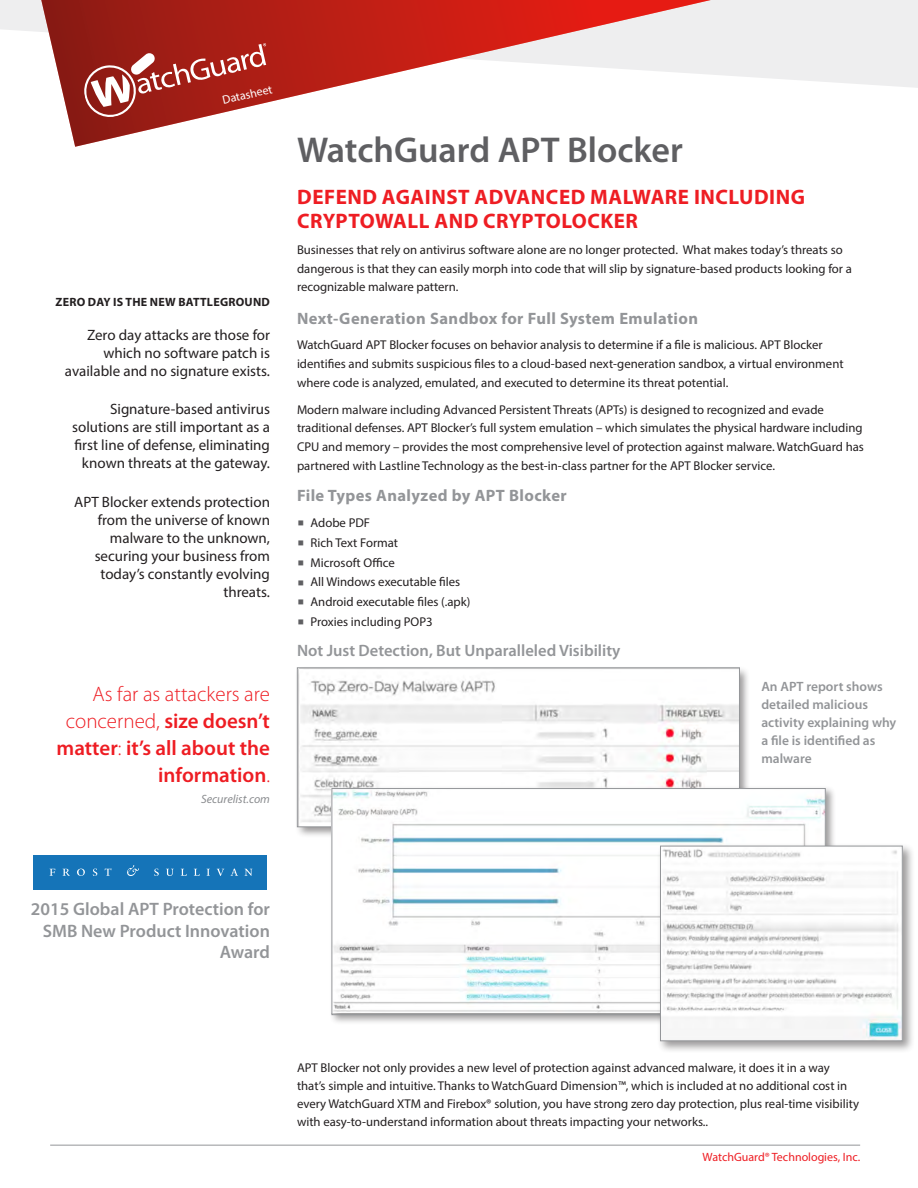
<style>
.page{position:relative;width:918px;height:1188px;background:#fff}
.page>*{position:absolute;margin:0;border:0;box-sizing:border-box;transform-origin:0 0}
.t1{font:600 36px "Myriad Pro";color:#5f5f62}
._2011_ds_-_sidebar_c{font:600 21px/27px "Myriad Pro";color:#ee1d23;text-align:right}
.subhead_red{font:700 21px/24px "Myriad Pro";letter-spacing:.025em;color:#ee1d23}
._2011_ds_-_Title{font:600 18px/21.6px "Myriad Pro";color:#939598;text-align:right}
.body_copy{font:700 16.5px "Myriad Pro";letter-spacing:.025em;color:#939598}
.sub-head-new{font:600 16.5px "Myriad Pro";color:#939598}
._2011_ds_-_body_copy{font:700 16.5px "Myriad Pro";letter-spacing:.025em;color:#939598}
.body_copy-2{font:15px/18px "Myriad Pro";color:#231f20;text-align:right}
.body_copy-3{font:600 13.5px/18px "Myriad Pro";color:#939598}
.body_copy-4{font:12.75px/18.8px "Myriad Pro";color:#231f20}
.t2{font:12px "Myriad Pro";color:#ee1d23}
._2011_ds_-_sidebar_c-2{font:700 12px "Myriad Pro";letter-spacing:.02em;color:#231f20}
._2011_ds_-_sidebar_c-3{font:italic 12px "Myriad Pro";color:#8a8c8f}
.t3{font:12px "Myriad Pro";color:#fff}
.s1{font-weight:300}
.s2{color:#5f5f62}
</style>
<div class="page">
<div style="left:294px;top:665px;width:457px;height:173px;background:#231f20;opacity:.45"></div>
<img style="left:299px;top:669px;width:439px;height:156px">
<div style="left:297px;top:667px;width:443px;height:160px;border:1px solid #939598"></div>
<div style="left:329px;top:786px;width:508px;height:240px;background:#231f20;opacity:.45"></div>
<img style="left:334px;top:790px;width:490px;height:223px">
<svg style="left:0;top:0;width:918px;height:88px;fill:#eeeeef"></svg>
<svg style="left:38px;top:0;width:730px;height:147px"></svg>
<svg style="left:82px;top:43px;width:184px;height:77px"></svg>
<hr style="left:50px;top:1145px;width:810px;height:1px;background:#939598">
<div style="left:657px;top:843px;width:258px;height:211px;background:#231f20;opacity:.45"></div>
<img style="left:662px;top:848px;width:239px;height:191px">
<div style="left:660px;top:846px;width:243px;height:195px;border:1px solid #939598"></div>
<div style="left:33px;top:855px;width:234px;height:35px;background:#1574b8"></div>
<svg style="left:50px;top:869px;width:5px;height:7px"></svg>
<svg style="left:63px;top:869px;width:7px;height:7px"></svg>
<svg style="left:77px;top:869px;width:8px;height:7px"></svg>
<svg style="left:93px;top:869px;width:4px;height:7px"></svg>
<svg style="left:105px;top:868px;width:6px;height:8px"></svg>
<svg style="left:127px;top:865px;width:12px;height:11px"></svg>
<svg style="left:154px;top:869px;width:5px;height:7px"></svg>
<svg style="left:166px;top:869px;width:8px;height:7px"></svg>
<svg style="left:181px;top:869px;width:6px;height:7px"></svg>
<svg style="left:194px;top:869px;width:6px;height:7px"></svg>
<svg style="left:207px;top:869px;width:3px;height:7px"></svg>
<svg style="left:217px;top:869px;width:7px;height:7px"></svg>
<svg style="left:231px;top:868px;width:7px;height:8px"></svg>
<svg style="left:244px;top:869px;width:8px;height:7px"></svg>
<p class="t3" style="left:221px;top:93px;width:52px;rotate:-13deg">Datasheet</p>
<p class="_2011_ds_-_sidebar_c-2" style="left:56px;top:294px;width:216px">ZERO DAY IS THE NEW BATTLEGROUND</p>
<p class="body_copy-2" style="left:65px;top:326px;width:207px">Zero day attacks are those for which no software patch is available and no signature exists.</p>
<p class="body_copy-2" style="left:72px;top:400px;width:199px">Signature-based antivirus solutions are still important as a first line of defense, eliminating known threats at the gateway.</p>
<p class="body_copy-2" style="left:74px;top:492px;width:197px">APT Blocker extends protection from the universe of known malware to the unknown, securing your business from today’s constantly evolving threats.</p>
<p class="_2011_ds_-_sidebar_c" style="left:57px;top:681px;width:215px"><span class="s1">As far as attackers are concerned,</span> size doesn’t matter<span class="s1">:</span> it’s all about the information<span class="s1">.</span></p>
<p class="_2011_ds_-_sidebar_c-3" style="left:201px;top:791px;width:70px">Securelist.com</p>
<p class="t1" style="left:297px;top:130px;width:388px">WatchGuard APT Blocker</p>
<p class="subhead_red" style="left:297px;top:185px;width:509px">DEFEND AGAINST ADVANCED MALWARE INCLUDING<br>CRYPTOWALL AND CRYPTOLOCKER</p>
<p class="body_copy-4" style="left:297px;top:240px;width:557px">Businesses that rely on antivirus software alone are no longer protected. What makes today’s threats so dangerous is that they can easily morph into code that will slip by signature-based products looking for a recognizable malware pattern.</p>
<p class="body_copy" style="left:297px;top:307px;width:403px">Next-Generation Sandbox for Full System Emulation</p>
<p class="body_copy-4" style="left:297px;top:335px;width:548px">WatchGuard APT Blocker focuses on behavior analysis to determine if a file is malicious. APT Blocker identifies and submits suspicious files to a cloud-based next-generation sandbox, a virtual environment where code is analyzed, emulated, and executed to determine its threat potential.</p>
<p class="body_copy-4" style="left:297px;top:400px;width:568px">Modern malware including Advanced Persistent Threats (APTs) is designed to recognized and evade traditional defenses. APT Blocker’s full system emulation – which simulates the physical hardware including CPU and memory – provides the most comprehensive level of protection against malware. WatchGuard has partnered with Lastline Technology as the best-in-class partner for the APT Blocker service.</p>
<p class="_2011_ds_-_body_copy" style="left:297px;top:485px;width:271px">File Types Analyzed by APT Blocker</p>
<p class="body_copy-4" style="left:297px;top:513px;width:75px"><span class="s2">▪</span> Adobe PDF</p>
<p class="body_copy-4" style="left:297px;top:533px;width:103px"><span class="s2">▪</span> Rich Text Format</p>
<p class="body_copy-4" style="left:297px;top:553px;width:99px"><span class="s2">▪</span> Microsoft Office</p>
<p class="body_copy-4" style="left:297px;top:572px;width:165px"><span class="s2">▪</span> All Windows executable files</p>
<p class="body_copy-4" style="left:297px;top:592px;width:175px"><span class="s2">▪</span> Android executable files (.apk)</p>
<p class="body_copy-4" style="left:297px;top:612px;width:137px"><span class="s2">▪</span> Proxies including POP3</p>
<p class="sub-head-new" style="left:297px;top:641px;width:325px">Not Just Detection, But Unparalleled Visibility</p>
<p class="body_copy-3" style="left:761px;top:677px;width:137px">An APT report shows detailed malicious activity explaining why a file is identified as malware</p>
<p class="_2011_ds_-_Title" style="left:31px;top:899px;width:241px">2015 Global APT Protection for<br>SMB New Product Innovation<br>Award</p>
<p class="body_copy-4" style="left:297px;top:1058px;width:564px;line-height:18px">APT Blocker not only provides a new level of protection against advanced malware, it does it in a way that’s simple and intuitive. Thanks to WatchGuard Dimension™, which is included at no additional cost in every WatchGuard XTM and Firebox® solution, you have strong zero day protection, plus real-time visibility with easy-to-understand information about threats impacting your networks..</p>
<p class="t2" style="left:703px;top:1150px;width:159px">WatchGuard® Technologies, Inc.</p>
</div>
